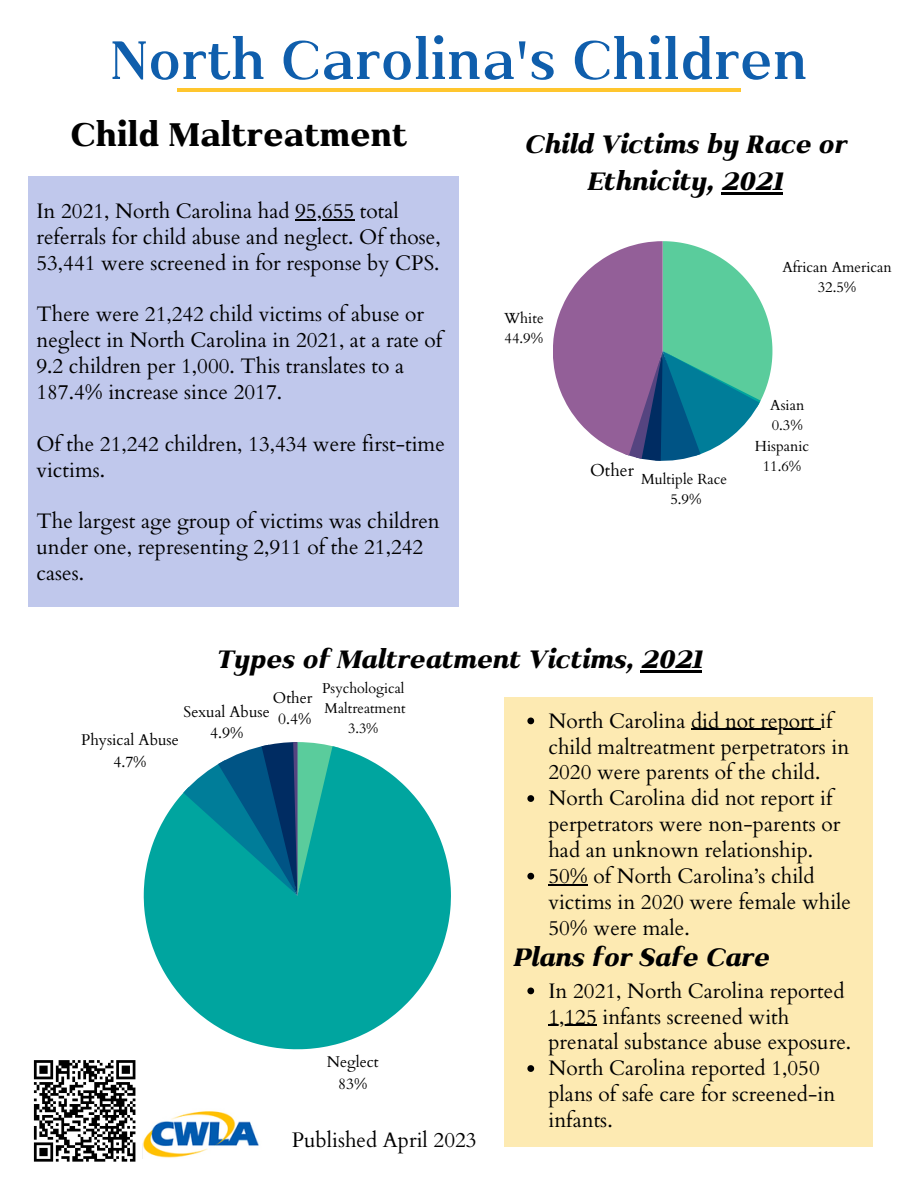
<style>
.page{position:relative;width:918px;height:1188px;background:#fff}
.page>*{position:absolute;margin:0;border:0;box-sizing:border-box;transform-origin:0 0}
.t1{font:600 64.5px "Kulachat Serif";color:#0f5eac}
.t2{font:800 39px "Kulachat Serif";color:#000}
.t3{font:italic 800 30px/37.2px "Kulachat Serif";color:#000;text-align:center}
.t4{font:21px/25.8px "Cardo";color:#000}
.t5{font:17.25px "Cardo";color:#000}
.t6{font:15.6px/21.6px "Cardo";color:#000;text-align:center}
.t7{font:14.55px/20.1px "Cardo";color:#000;text-align:center}
.t8{font:14.25px/19.8px "Cardo";color:#000;text-align:center}
</style>
<div class="page">
<div style="left:28px;top:177px;width:431px;height:430px;background:#c0c8ec"></div>
<svg style="left:553px;top:241px;width:219px;height:220px"></svg>
<svg style="left:144px;top:748px;width:307px;height:301px;fill:#00a59f"></svg>
<svg style="left:183px;top:742px;width:157px;height:154px;background:#1f909a"></svg>
<div style="left:504px;top:697px;width:369px;height:450px;background:#fdeab2"></div>
<hr style="left:177px;top:88px;width:564px;height:3px;background:#ffc62e">
<img style="left:142px;top:1111px;width:117px;height:48px">
<hr style="left:295px;top:219px;width:59px;height:1px;background:#000">
<hr style="left:640px;top:670px;width:62px;height:2px;background:#000">
<svg style="left:527px;top:718px;width:7px;height:6px"></svg>
<hr style="left:691px;top:729px;width:129px;height:1px;background:#000">
<svg style="left:527px;top:795px;width:7px;height:7px"></svg>
<svg style="left:527px;top:873px;width:7px;height:7px"></svg>
<hr style="left:548px;top:884px;width:40px;height:1px;background:#000">
<svg style="left:527px;top:988px;width:7px;height:6px"></svg>
<hr style="left:548px;top:1025px;width:49px;height:1px;background:#000">
<svg style="left:527px;top:1065px;width:7px;height:7px"></svg>
<hr style="left:721px;top:192px;width:62px;height:2px;background:#000">
<svg style="left:33px;top:1060px;width:103px;height:102px"></svg>
<h1 class="t1" style="left:110px;top:19px;width:699px">North Carolina's Children</h1>
<h2 class="t2" style="left:71px;top:109px;width:338px">Child Maltreatment</h2>
<p class="t4" style="left:36px;top:198px;width:406px">In 2021, North Carolina had 95,655 total referrals for child abuse and neglect. Of those,<br>53,441 were screened in for response by CPS.</p>
<p class="t4" style="left:36px;top:302px;width:407px">There were 21,242 child victims of abuse or neglect in North Carolina in 2021, at a rate of 9.2 children per 1,000. This translates to a 187.4% increase since 2017.</p>
<p class="t4" style="left:36px;top:431px;width:410px">Of the 21,242 children, 13,434 were first-time victims.</p>
<p class="t4" style="left:36px;top:509px;width:405px">The largest age group of victims was children under one, representing 2,911 of the 21,242 cases.</p>
<h3 class="t3" style="left:524px;top:124px;width:323px">Child Victims by Race or<br>Ethnicity, 2021</h3>
<p class="t7" style="left:504px;top:308px;width:41px;text-align:left">White<br>44.9%</p>
<p class="t7" style="left:782px;top:257px;width:111px">African American<br>32.5%</p>
<p class="t5" style="left:590px;top:459px;width:45px">Other</p>
<p class="t7" style="left:641px;top:469px;width:87px">Multiple Race<br>5.9%</p>
<p class="t7" style="left:770px;top:395px;width:35px;text-align:left">Asian<br>0.3%</p>
<p class="t7" style="left:755px;top:437px;width:56px">Hispanic<br>11.6%</p>
<h3 class="t3" style="left:216px;top:639px;width:488px">Types of Maltreatment Victims, 2021</h3>
<p class="t4" style="left:548px;top:708px;width:304px">North Carolina did not report if child maltreatment perpetrators in<br>2020 were parents of the child.<br>North Carolina did not report if perpetrators were non-parents or had an unknown relationship.<br>50% of North Carolina’s child victims in 2020 were female while<br>50% were male.</p>
<p class="t8" style="left:322px;top:679px;width:85px">Psychological<br>Maltreatment<br>3.3%</p>
<p class="t6" style="left:273px;top:687px;width:41px">Other<br>0.4%</p>
<p class="t6" style="left:184px;top:701px;width:88px">Sexual Abuse<br>4.9%</p>
<p class="t6" style="left:81px;top:730px;width:99px">Physical Abuse<br>4.7%</p>
<p class="t6" style="left:327px;top:1051px;width:54px">Neglect<br>83%</p>
<p class="t4" style="left:292px;top:1127px;width:186px">Published April 2023</p>
<h3 class="t3" style="left:513px;top:937px;width:257px">Plans for Safe Care</h3>
<p class="t4" style="left:548px;top:978px;width:304px">In 2021, North Carolina reported<br>1,125 infants screened with prenatal substance abuse exposure.<br>North Carolina reported 1,050 plans of safe care for screened-in infants.</p>
</div>
